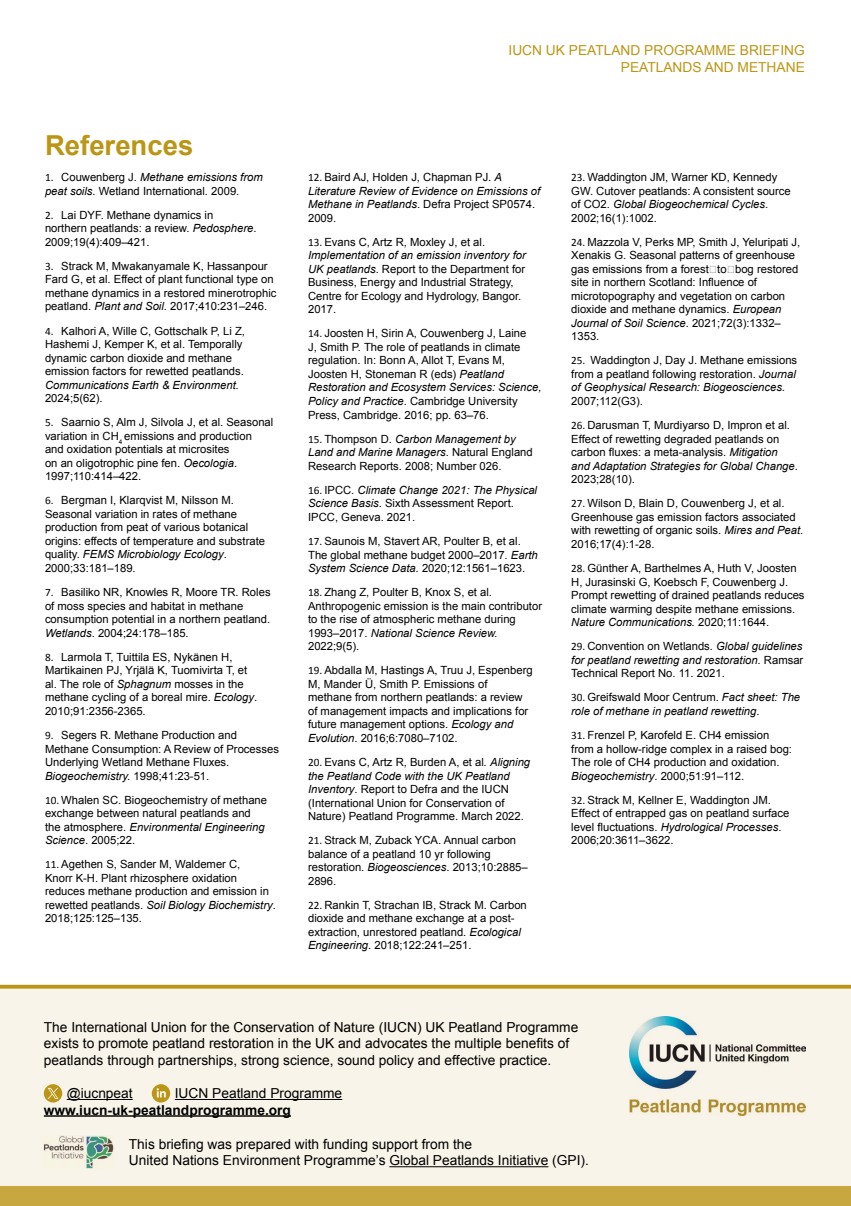
<style>
.page{position:relative;width:851px;height:1206px;background:#fff}
.page>*{position:absolute;margin:0;border:0;box-sizing:border-box;transform-origin:0 0}
.t1{font:700 27.5px "Arial";color:#bb9616}
.t2{font:13.75px/16.5px "Arial";color:#000}
.t3{font:13.75px/16.5px "Arial";color:#bb9616;text-align:right}
.t4{font:700 13.75px "Arial";color:#000}
.t5{font:11.25px/13.5px "Arial";color:#000}
.t6{font:italic 11.25px/13.5px "Arial";color:#000}
.s1{font-family:"Calibri"}
.s2{font-style:italic}
.s3{font-family:"Calibri";font-style:normal}
.s4{font-style:normal}
</style>
<div class="page">
<div style="left:0;top:984px;width:851px;height:221px;background:#f9f4e9"></div>
<svg style="left:0;top:984px;width:851px;height:4px;background:#c8aa44"></svg>
<hr style="left:67px;top:1098px;width:66px;height:1px;background:#000">
<hr style="left:175px;top:1098px;width:167px;height:1px;background:#000">
<hr style="left:44px;top:1114px;width:247px;height:2px;background:#000">
<hr style="left:389px;top:1165px;width:159px;height:1px;background:#000">
<svg style="left:44px;top:1083px;width:18px;height:19px"></svg>
<svg style="left:48px;top:1087px;width:10px;height:11px"></svg>
<svg style="left:152px;top:1084px;width:18px;height:18px"></svg>
<img style="left:629px;top:1016px;width:177px;height:99px">
<div style="left:0;top:1185px;width:851px;height:20px;background:#c7a840"></div>
<img style="left:43px;top:1135px;width:71px;height:33px">
<h1 class="t1" style="left:45px;top:127px;width:150px">References</h1>
<p class="t5" style="left:45px;top:170px;width:219px"><span class="s1">1.</span> Couwenberg J. <span class="s2">Methane emissions from peat soils</span>. Wetland International. 2009.</p>
<p class="t5" style="left:45px;top:208px;width:213px"><span class="s1">2.</span> Lai DYF. Methane dynamics in northern peatlands: a review. <span class="s2">Pedosphere</span>.<br>2009;19(4):409–421.</p>
<p class="t5" style="left:45px;top:259px;width:233px"><span class="s1">3.</span> Strack M, Mwakanyamale K, Hassanpour Fard G, et al. Effect of plant functional type on methane dynamics in a restored minerotrophic peatland. <span class="s2">Plant and Soil</span>. 2017;410:231–246.</p>
<p class="t5" style="left:45px;top:324px;width:201px"><span class="s1">4.</span> Kalhori A, Wille C, Gottschalk P, Li Z, Hashemi J, Kemper K, et al. Temporally dynamic carbon dioxide and methane emission factors for rewetted peatlands.</p>
<p class="t6" style="left:45px;top:378px;width:195px">Communications Earth &amp; Environment.</p>
<p class="t5" style="left:45px;top:391px;width:59px">2024;5(62).</p>
<p class="t5" style="left:45px;top:415px;width:230px"><span class="s1">5.</span> Saarnio S, Alm J, Silvola J, et al. Seasonal variation in CH<sub>4</sub> emissions and production and oxidation potentials at microsites<br>on an oligotrophic pine fen. <span class="s2">Oecologia</span>.<br>1997;110:414–422.</p>
<p class="t5" style="left:45px;top:493px;width:221px"><span class="s1">6.</span> Bergman I, Klarqvist M, Nilsson M.<br>Seasonal variation in rates of methane production from peat of various botanical origins: effects of temperature and substrate quality. <span class="s2">FEMS Microbiology Ecology</span>.<br>2000;33:181–189.</p>
<p class="t5" style="left:45px;top:585px;width:227px"><span class="s1">7.</span> Basiliko NR, Knowles R, Moore TR. Roles of moss species and habitat in methane consumption potential in a northern peatland.<br><span class="s2">Wetlands</span>. 2004;24:178–185.</p>
<p class="t5" style="left:45px;top:650px;width:213px"><span class="s1">8.</span> Larmola T, Tuittila ES, Nykänen H, Martikainen PJ, Yrjälä K, Tuomivirta T, et al. The role of <span class="s2">Sphagnum</span> mosses in the methane cycling of a boreal mire. <span class="s2">Ecology</span>.<br>2010;91:2356-2365.</p>
<p class="t5" style="left:45px;top:728px;width:235px"><span class="s1">9.</span> Segers R. Methane Production and Methane Consumption: A Review of Processes Underlying Wetland Methane Fluxes.<br><span class="s2">Biogeochemistry.</span> 1998;41:23-51.</p>
<p class="t5" style="left:45px;top:793px;width:223px"><span class="s1">10.</span> Whalen SC. Biogeochemistry of methane exchange between natural peatlands and the atmosphere. <span class="s2">Environmental Engineering Science</span>. 2005;22.</p>
<p class="t5" style="left:45px;top:857px;width:232px"><span class="s1">11.</span> Agethen S, Sander M, Waldemer C,<br>Knorr K-H. Plant rhizosphere oxidation reduces methane production and emission in rewetted peatlands. <span class="s2">Soil Biology Biochemistry</span>.<br>2018;125:125–135.</p>
<p class="t3" style="left:508px;top:42px;width:298px">IUCN UK PEATLAND PROGRAMME BRIEFING<br>PEATLANDS AND METHANE</p>
<p class="t6" style="left:308px;top:170px;width:233px"><span class="s3">12.</span> <span class="s4">Baird AJ, Holden J, Chapman PJ.</span> A Literature Review of Evidence on Emissions of Methane in Peatlands<span class="s4">. Defra Project SP0574.<br>2009.</span></p>
<p class="t5" style="left:308px;top:235px;width:219px"><span class="s1">13.</span> Evans C, Artz R, Moxley J, et al.<br><span class="s2">Implementation of an emission inventory for UK peatlands</span>. Report to the Department for Business, Energy and Industrial Strategy, Centre for Ecology and Hydrology, Bangor.<br>2017.</p>
<p class="t5" style="left:308px;top:327px;width:235px"><span class="s1">14.</span> Joosten H, Sirin A, Couwenberg J, Laine<br>J, Smith P. The role of peatlands in climate regulation. In: Bonn A, Allot T, Evans M, Joosten H, Stoneman R (eds) <span class="s2">Peatland Restoration and Ecosystem Services: Science, Policy and Practice</span>. Cambridge University Press, Cambridge. 2016; pp. 63–76.</p>
<p class="t5" style="left:308px;top:432px;width:226px"><span class="s1">15.</span> Thompson D. <span class="s2">Carbon Management by<br>Land and Marine Managers</span>. Natural England<br>Research Reports. 2008; Number 026.</p>
<p class="t5" style="left:308px;top:483px;width:230px"><span class="s1">16.</span> IPCC. <span class="s2">Climate Change 2021: The Physical<br>Science Basis</span>. Sixth Assessment Report.<br>IPCC, Geneva. 2021.</p>
<p class="t5" style="left:308px;top:534px;width:231px"><span class="s1">17.</span> Saunois M, Stavert AR, Poulter B, et al.<br>The global methane budget 2000–2017. <span class="s2">Earth<br>System Science Data.</span> 2020;12:1561–1623.</p>
<p class="t5" style="left:308px;top:585px;width:235px"><span class="s1">18.</span> Zhang Z, Poulter B, Knox S, et al.<br>Anthropogenic emission is the main contributor to the rise of atmospheric methane during 1993–2017. <span class="s2">National Science Review.<br></span>2022;9(5).</p>
<p class="t5" style="left:308px;top:663px;width:226px"><span class="s1">19.</span> Abdalla M, Hastings A, Truu J, Espenberg M, Mander Ü, Smith P. Emissions of methane from northern peatlands: a review of management impacts and implications for future management options. <span class="s2">Ecology and Evolution</span>. 2016;6:7080–7102.</p>
<p class="t5" style="left:308px;top:755px;width:223px"><span class="s1">20.</span> Evans C, Artz R, Burden A, et al<span class="s2">. Aligning the Peatland Code with the UK Peatland Inventory</span>. Report to Defra and the IUCN (International Union for Conservation of Nature) Peatland Programme. March 2022.</p>
<p class="t5" style="left:308px;top:833px;width:221px"><span class="s1">21.</span> Strack M, Zuback YCA. Annual carbon balance of a peatland 10 yr following restoration. <span class="s2">Biogeosciences</span>. 2013;10:2885–<br>2896.</p>
<p class="t5" style="left:308px;top:898px;width:220px"><span class="s1">22.</span> Rankin T, Strachan IB, Strack M. Carbon dioxide and methane exchange at a post&shy;extraction, unrestored peatland. <span class="s2">Ecological Engineering</span>. 2018;122:241–251.</p>
<p class="t5" style="left:571px;top:170px;width:221px"><span class="s1">23.</span> Waddington JM, Warner KD, Kennedy GW. Cutover peatlands: A consistent source of CO2. <span class="s2">Global Biogeochemical Cycles</span>.<br>2002;16(1):1002.</p>
<p class="t5" style="left:571px;top:235px;width:230px"><span class="s1">24.</span> Mazzola V, Perks MP, Smith J, Yeluripati J, Xenakis G. Seasonal patterns of greenhouse gas emissions from a forest‐to‐bog restored site in northern Scotland: Influence of microtopography and vegetation on carbon dioxide and methane dynamics. <span class="s2">European Journal of Soil Science</span>. 2021;72(3):1332– 1353.</p>
<p class="t5" style="left:571px;top:354px;width:227px"><span class="s1">25.</span> Waddington J, Day J. Methane emissions from a peatland following restoration. <span class="s2">Journal of Geophysical Research: Biogeosciences.</span></p>
<p class="t5" style="left:571px;top:394px;width:73px">2007;112(G3).</p>
<p class="t5" style="left:571px;top:418px;width:228px"><span class="s1">26.</span> Darusman T, Murdiyarso D, Impron et al.<br>Effect of rewetting degraded peatlands on carbon fluxes: a meta-analysis. <span class="s2">Mitigation and Adaptation Strategies for Global Change</span>.<br>2023;28(10).</p>
<p class="t5" style="left:571px;top:496px;width:233px"><span class="s1">27.</span> Wilson D, Blain D, Couwenberg J, et al.<br>Greenhouse gas emission factors associated with rewetting of organic soils. <span class="s2">Mires and Peat</span>.<br>2016;17(4):1-28.</p>
<p class="t5" style="left:571px;top:561px;width:235px"><span class="s1">28.</span> Günther A, Barthelmes A, Huth V, Joosten H, Jurasinski G, Koebsch F, Couwenberg J.<br>Prompt rewetting of drained peatlands reduces climate warming despite methane emissions.<br><span class="s2">Nature Communications.</span> 2020;11:1644.</p>
<p class="t5" style="left:571px;top:639px;width:233px;text-align:justify"><span class="s1">29.</span> Convention on Wetlands. <span class="s2">Global guidelines for peatland rewetting and restoration.</span> Ramsar Technical Report No. 11. 2021.</p>
<p class="t6" style="left:571px;top:690px;width:230px"><span class="s3">30.</span> <span class="s4">Greifswald Moor Centrum.</span> Fact sheet: The role of methane in peatland rewetting<span class="s4">.</span></p>
<p class="t5" style="left:571px;top:728px;width:222px"><span class="s1">31.</span> Frenzel P, Karofeld E. CH4 emission from a hollow-ridge complex in a raised bog:<br>The role of CH4 production and oxidation.<br><span class="s2">Biogeochemistry</span>. 2000;51:91–112.</p>
<p class="t5" style="left:571px;top:793px;width:220px"><span class="s1">32.</span> Strack M, Kellner E, Waddington JM.<br>Effect of entrapped gas on peatland surface level fluctuations. <span class="s2">Hydrological Processes</span>.<br>2006;20:3611–3622.</p>
<p class="t2" style="left:44px;top:1018px;width:536px">The International Union for the Conservation of Nature (IUCN) UK Peatland Programme exists to promote peatland restoration in the UK and advocates the multiple benefits of peatlands through partnerships, strong science, sound policy and effective practice.</p>
<p class="t2" style="left:67px;top:1084px;width:67px">@iucnpeat</p>
<p class="t2" style="left:175px;top:1084px;width:169px">IUCN Peatland Programme</p>
<p class="t4" style="left:44px;top:1100px;width:249px">www.iucn-uk-peatlandprogramme.org</p>
<p class="t2" style="left:129px;top:1135px;width:461px">This briefing was prepared with funding support from the<br>United Nations Environment Programme’s Global Peatlands Initiative (GPI).</p>
</div>
